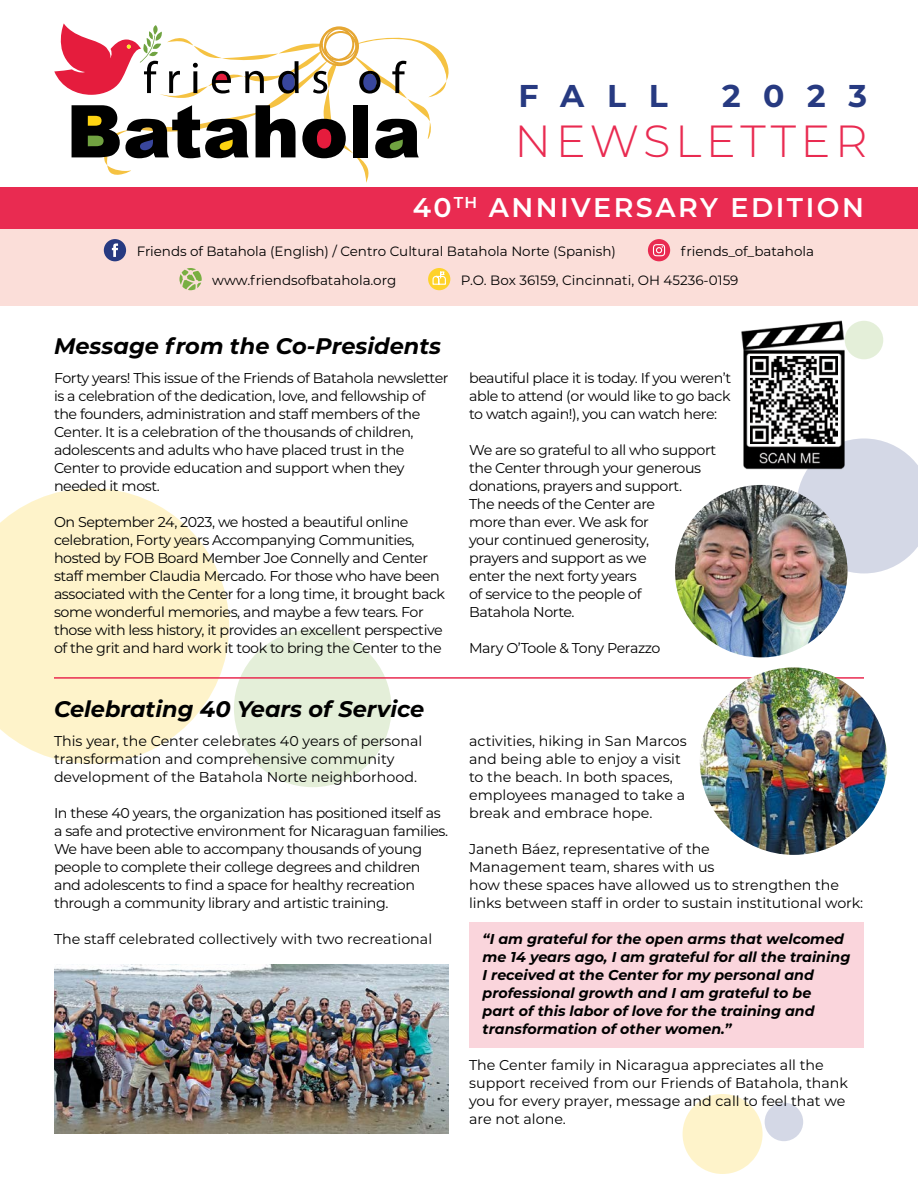
<style>
.page{position:relative;width:918px;height:1188px;background:#fff}
.page>*{position:absolute;margin:0;border:0;box-sizing:border-box;transform-origin:0 0}
.body_copy{font:300 45px "Montserrat";letter-spacing:.1em;color:#e92b51}
.body_copy-2{font:700 31.5px "Montserrat";letter-spacing:.72em;color:#273a81}
.body_copy-3{font:600 27px "Montserrat";letter-spacing:.095em;color:#fff}
.t1{font:italic 700 22.5px "Montserrat";color:#000}
.body{font:14.25px/18px "Montserrat";letter-spacing:-.03em;color:#000}
.body-2{font:14.25px/18px "Montserrat";color:#000}
.quote_-_bold{font:italic 700 14.25px/18px "Montserrat";color:#000}
.body-3{font:14.25px/18px "Montserrat";letter-spacing:-.005em;color:#000}
.fob_broch_copy{font:13.5px "Montserrat";color:#000}
</style>
<div class="page">
<div style="left:683px;top:1094px;width:80px;height:80px;background:#fef3ca;border-radius:50%"></div>
<svg style="left:0;top:488px;width:229px;height:276px;fill:#fef3ca"></svg>
<div style="left:234px;top:630px;width:158px;height:157px;background:#e4efd9;border-radius:50%"></div>
<div style="left:765px;top:1103px;width:38px;height:38px;background:#d4d8e6;border-radius:50%"></div>
<div style="left:845px;top:321px;width:38px;height:38px;background:#e4efd9;border-radius:50%"></div>
<svg style="left:797px;top:438px;width:121px;height:135px;background:#d7dbe8"></svg>
<div style="left:469px;top:922px;width:395px;height:126px;background:#fad5dc"></div>
<div style="left:0;top:210px;width:918px;height:95px;background:#fbded9"></div>
<svg style="left:54px;top:23px;width:395px;height:160px"></svg>
<div style="left:324px;top:31px;width:33px;height:33px;border:2px solid #e6a732;border-radius:50%"></div>
<div style="left:0;top:188px;width:918px;height:41px;background:#e92b51"></div>
<div style="left:104px;top:239px;width:22px;height:22px;background:#273a81;border-radius:11px"></div>
<svg style="left:112px;top:243px;width:6px;height:14px"></svg>
<div style="left:648px;top:239px;width:22px;height:22px;background:#e92b51;border-radius:50%"></div>
<svg style="left:653px;top:244px;width:12px;height:12px"></svg>
<svg style="left:179px;top:268px;width:23px;height:22px"></svg>
<div style="left:428px;top:268px;width:22px;height:22px;background:#fed22a;border-radius:50%"></div>
<svg style="left:432px;top:271px;width:14px;height:14px"></svg>
<hr style="left:54px;top:677px;width:810px;height:2px;background:#e92b51">
<img style="left:675px;top:485px;width:173px;height:172px;border-radius:86px">
<img style="left:54px;top:964px;width:395px;height:170px">
<img style="left:741px;top:320px;width:115px;height:152px">
<img style="left:751px;top:357px;width:86px;height:86px">
<img style="left:700px;top:667px;width:187px;height:188px;border-radius:94px">
<p class="body_copy-2" style="left:518px;top:73px;width:151px">FALL</p>
<p class="body_copy-2" style="left:722px;top:73px;width:146px">2023</p>
<p class="body_copy" style="left:515px;top:111px;width:354px">NEWSLETTER</p>
<p class="body_copy-3" style="left:413px;top:188px;width:453px">40<sup>TH</sup> ANNIVERSARY EDITION</p>
<p class="fob_broch_copy" style="left:137px;top:242px;width:481px">Friends of Batahola (English) / Centro Cultural Batahola Norte (Spanish)</p>
<p class="fob_broch_copy" style="left:681px;top:242px;width:135px">friends_of_batahola</p>
<p class="fob_broch_copy" style="left:212px;top:271px;width:185px">www.friendsofbatahola.org</p>
<p class="fob_broch_copy" style="left:461px;top:271px;width:279px">P.O. Box 36159, Cincinnati, OH 45236-0159</p>
<p class="t1" style="left:54px;top:330px;width:389px">Message from the Co-Presidents</p>
<p class="body" style="left:54px;top:369px;width:396px">Forty years! This issue of the Friends of Batahola newsletter is a celebration of the dedication, love, and fellowship of the founders, administration and staff members of the Center. It is a celebration of the thousands of children, adolescents and adults who have placed trust in the Center to provide education and support when they needed it most.</p>
<p class="body" style="left:54px;top:513px;width:393px">On September 24, 2023, we hosted a beautiful online celebration, Forty years Accompanying Communities, hosted by FOB Board Member Joe Connelly and Center staff member Claudia Mercado. For those who have been associated with the Center for a long time, it brought back some wonderful memories, and maybe a few tears. For those with less history, it provides an excellent perspective of the grit and hard work it took to bring the Center to the</p>
<p class="t1" style="left:54px;top:693px;width:372px">Celebrating 40 Years of Service</p>
<p class="body-2" style="left:54px;top:732px;width:370px">This year, the Center celebrates 40 years of personal transformation and comprehensive community development of the Batahola Norte neighborhood.</p>
<p class="body" style="left:54px;top:804px;width:396px">In these 40 years, the organization has positioned itself as a safe and protective environment for Nicaraguan families.<br>We have been able to accompany thousands of young people to complete their college degrees and children and adolescents to find a space for healthy recreation through a community library and artistic training.</p>
<p class="body-2" style="left:54px;top:930px;width:380px">The staff celebrated collectively with two recreational</p>
<p class="body" style="left:469px;top:369px;width:264px;text-align:justify">beautiful place it is today. If you weren’t able to attend (or would like to go back to watch again!), you can watch here:</p>
<p class="body" style="left:469px;top:441px;width:249px">We are so grateful to all who support the Center through your generous donations, prayers and support.<br>The needs of the Center are<br>more than ever. We ask for<br>your continued generosity,<br>prayers and support as we<br>enter the next forty years<br>of service to the people of<br>Batahola Norte.</p>
<p class="body" style="left:469px;top:639px;width:193px">Mary O’Toole &amp; Tony Perazzo</p>
<p class="body-2" style="left:469px;top:732px;width:219px">activities, hiking in San Marcos and being able to enjoy a visit to the beach. In both spaces, employees managed to take a break and embrace hope.</p>
<p class="body-3" style="left:469px;top:840px;width:396px">Janeth Báez, representative of the<br>Management team, shares with us<br>how these spaces have allowed us to strengthen the links between staff in order to sustain institutional work:</p>
<p class="quote_-_bold" style="left:483px;top:929px;width:369px">“I am grateful for the open arms that welcomed me 14 years ago, I am grateful for all the training I received at the Center for my personal and professional growth and I am grateful to be<br>part of this labor of love for the training and transformation of other women.”</p>
<p class="body-2" style="left:469px;top:1056px;width:380px">The Center family in Nicaragua appreciates all the support received from our Friends of Batahola, thank you for every prayer, message and call to feel that we are not alone.</p>
</div>
